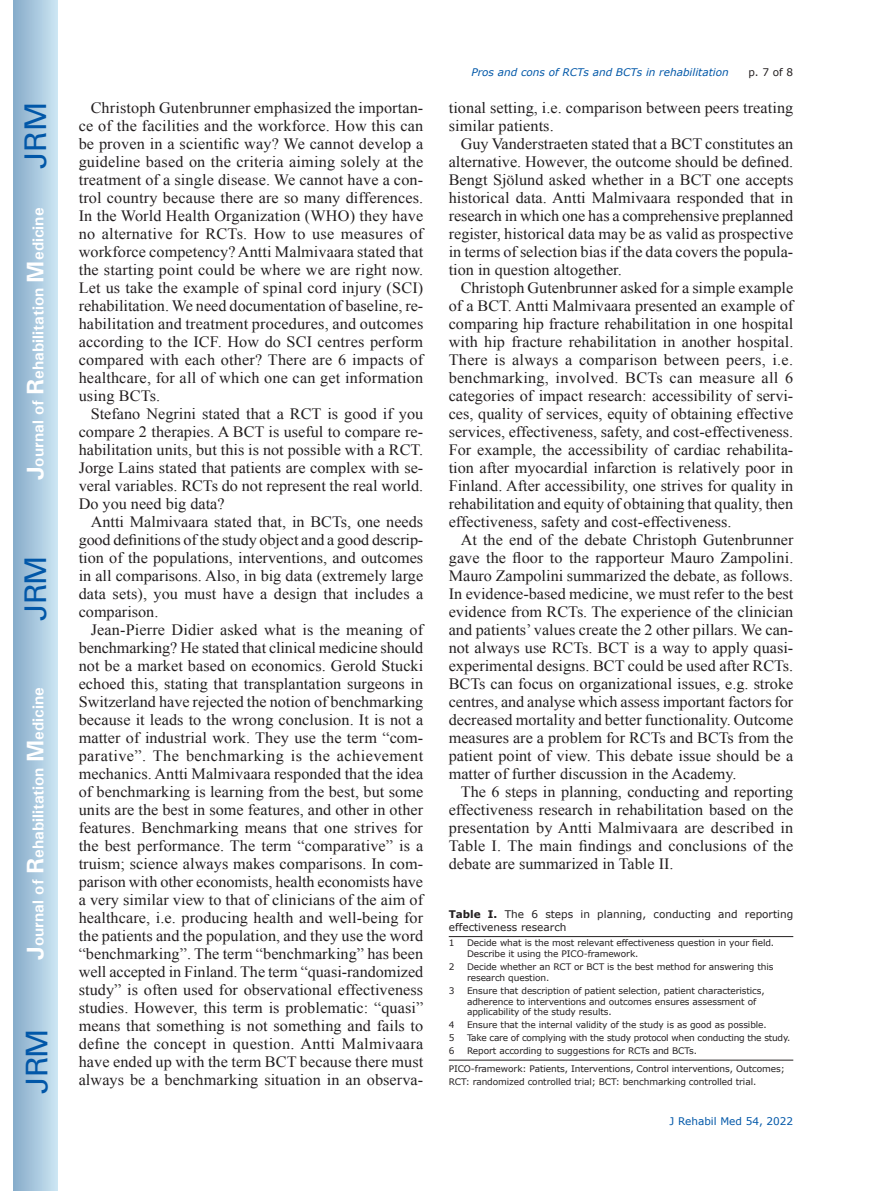
<style>
.page{position:relative;width:872px;height:1191px;background:#fff}
.page>*{position:absolute;margin:0;border:0;box-sizing:border-box;transform-origin:0 0}
.t1{font:30px "Univers";letter-spacing:-.03em;color:#0157a8}
.Txi{font:15.75px/18px "Times New Roman";color:#231f20;text-align:justify}
.t2{font:700 15.75px "Univers";color:#fff}
.Tabelltitel{font:10.5px/12.6px "Verdana";color:#231f20}
.t3{font:italic 10.5px "Verdana";color:#0157a8}
.t4{font:10.5px "Verdana";color:#0157a8}
.Table_text{font:9px/10.8px "Verdana";letter-spacing:-.01em;color:#231f20}
.s1{font-size:24px}
.s2{font-weight:700}
</style>
<div class="page">
<div style="left:14px;top:0;width:43px;height:1191px;background:linear-gradient(to right,#88acca,#cbe5f2)"></div>
<svg style="left:449px;top:936px;width:18px;height:1px"></svg>
<hr style="left:467px;top:936px;width:326px;height:1px;background:#231f20">
<svg style="left:449px;top:1059px;width:18px;height:1px"></svg>
<hr style="left:467px;top:1059px;width:326px;height:1px;background:#231f20">
<h1 class="t1" style="left:18px;top:169px;width:68px;rotate:-90deg">JRM</h1>
<p class="t2" style="left:28px;top:480px;width:274px;rotate:-90deg"><span class="s1">J</span>ournal of <span class="s1">R</span>ehabilitation <span class="s1">M</span>edicine</p>
<h1 class="t1" style="left:18px;top:620px;width:67px;rotate:-90deg">JRM</h1>
<p class="t2" style="left:28px;top:959px;width:274px;rotate:-90deg"><span class="s1">J</span>ournal of <span class="s1">R</span>ehabilitation <span class="s1">M</span>edicine</p>
<h1 class="t1" style="left:19px;top:1093px;width:67px;rotate:-90deg">JRM</h1>
<p class="Txi" style="left:79px;top:98px;width:346px;text-indent:12px">Christoph Gutenbrunner emphasized the importan&shy;ce of the facilities and the workforce. How this can be proven in a scientific way? We cannot develop a guideline based on the criteria aiming solely at the treatment of a single disease. We cannot have a con&shy;trol country because there are so many differences.<br>In the World Health Organization (WHO) they have no alternative for RCTs. How to use measures of workforce competency? Antti Malmivaara stated that the starting point could be where we are right now.<br>Let us take the example of spinal cord injury (SCI) rehabilitation. We need documentation of baseline, re&shy;habilitation and treatment procedures, and outcomes according to the ICF. How do SCI centres perform compared with each other? There are 6 impacts of healthcare, for all of which one can get information using BCTs.</p>
<p class="Txi" style="left:79px;top:404px;width:346px;text-indent:12px">Stefano Negrini stated that a RCT is good if you compare 2 therapies. A BCT is useful to compare re&shy;habilitation units, but this is not possible with a RCT.<br>Jorge Lains stated that patients are complex with se&shy;veral variables. RCTs do not represent the real world.<br>Do you need big data?</p>
<p class="Txi" style="left:79px;top:512px;width:346px;text-indent:12px">Antti Malmivaara stated that, in BCTs, one needs good definitions of the study object and a good descrip&shy;tion of the populations, interventions, and outcomes in all comparisons. Also, in big data (extremely large data sets), you must have a design that includes a comparison.</p>
<p class="Txi" style="left:79px;top:620px;width:346px;text-indent:12px">Jean-Pierre Didier asked what is the meaning of benchmarking? He stated that clinical medicine should not be a market based on economics. Gerold Stucki echoed this, stating that transplantation surgeons in Switzerland have rejected the notion of benchmarking because it leads to the wrong conclusion. It is not a matter of industrial work. They use the term “com&shy;parative”. The benchmarking is the achievement mechanics. Antti Malmivaara responded that the idea of benchmarking is learning from the best, but some units are the best in some features, and other in other features. Benchmarking means that one strives for the best performance. The term “comparative” is a truism; science always makes comparisons. In com&shy;parison with other economists, health economists have a very similar view to that of clinicians of the aim of healthcare, i.e. producing health and well-being for the patients and the population, and they use the word “benchmarking”. The term “benchmarking” has been well accepted in Finland. The term “quasi-randomized study” is often used for observational effectiveness studies. However, this term is problematic: “quasi” means that something is not something and fails to define the concept in question. Antti Malmivaara have ended up with the term BCT because there must always be a benchmarking situation in an observa-</p>
<p class="t3" style="left:471px;top:65px;width:259px">Pros and cons of RCTs and BCTs in rehabilitation</p>
<p class="Tabelltitel" style="left:748px;top:66px;width:46px">p. 7 of 8</p>
<p class="Txi" style="left:449px;top:98px;width:346px">tional setting, i.e. comparison between peers treating similar patients.</p>
<p class="Txi" style="left:449px;top:134px;width:346px;text-indent:12px">Guy Vanderstraeten stated that a BCT constitutes an alternative. However, the outcome should be defined.<br>Bengt Sjölund asked whether in a BCT one accepts historical data. Antti Malmivaara responded that in research in which one has a comprehensive preplanned register, historical data may be as valid as prospective in terms of selection bias if the data covers the popula&shy;tion in question altogether.</p>
<p class="Txi" style="left:449px;top:278px;width:346px;text-indent:12px">Christoph Gutenbrunner asked for a simple example of a BCT. Antti Malmivaara presented an example of comparing hip fracture rehabilitation in one hospital with hip fracture rehabilitation in another hospital.<br>There is always a comparison between peers, i.e. benchmarking, involved. BCTs can measure all 6 categories of impact research: accessibility of servi&shy;ces, quality of services, equity of obtaining effective services, effectiveness, safety, and cost-effectiveness.<br>For example, the accessibility of cardiac rehabilita&shy;tion after myocardial infarction is relatively poor in Finland. After accessibility, one strives for quality in rehabilitation and equity of obtaining that quality, then effectiveness, safety and cost-effectiveness.</p>
<p class="Txi" style="left:449px;top:530px;width:346px;text-indent:12px">At the end of the debate Christoph Gutenbrunner gave the floor to the rapporteur Mauro Zampolini.<br>Mauro Zampolini summarized the debate, as follows.<br>In evidence-based medicine, we must refer to the best evidence from RCTs. The experience of the clinician and patients’ values create the 2 other pillars. We can&shy;not always use RCTs. BCT is a way to apply quasi&shy;experimental designs. BCT could be used after RCTs.<br>BCTs can focus on organizational issues, e.g. stroke centres, and analyse which assess important factors for decreased mortality and better functionality. Outcome measures are a problem for RCTs and BCTs from the patient point of view. This debate issue should be a matter of further discussion in the Academy.</p>
<p class="Txi" style="left:449px;top:782px;width:346px;text-indent:12px">The 6 steps in planning, conducting and reporting effectiveness research in rehabilitation based on the presentation by Antti Malmivaara are described in Table I. The main findings and conclusions of the debate are summarized in Table II.</p>
<p class="Tabelltitel" style="left:449px;top:908px;width:346px"><span class="s2">Table I.</span> The 6 steps in planning, conducting and reporting effectiveness research</p>
<p class="Table_text" style="left:449px;top:938px;width:7px">1</p>
<p class="Table_text" style="left:467px;top:938px;width:309px">Decide what is the most relevant effectiveness question in your field.<br>Describe it using the PICO-framework.</p>
<p class="Table_text" style="left:449px;top:961px;width:7px">2</p>
<p class="Table_text" style="left:467px;top:961px;width:308px">Decide whether an RCT or BCT is the best method for answering this research question.</p>
<p class="Table_text" style="left:449px;top:985px;width:7px">3</p>
<p class="Table_text" style="left:467px;top:985px;width:299px">Ensure that description of patient selection, patient characteristics, adherence to interventions and outcomes ensures assessment of applicability of the study results.</p>
<p class="Table_text" style="left:449px;top:1019px;width:7px">4</p>
<p class="Table_text" style="left:467px;top:1019px;width:301px">Ensure that the internal validity of the study is as good as possible.</p>
<p class="Table_text" style="left:449px;top:1032px;width:7px">5</p>
<p class="Table_text" style="left:467px;top:1032px;width:325px">Take care of complying with the study protocol when conducting the study.</p>
<p class="Table_text" style="left:449px;top:1045px;width:7px">6</p>
<p class="Table_text" style="left:467px;top:1045px;width:231px">Report according to suggestions for RCTs and BCTs.</p>
<p class="Table_text" style="left:449px;top:1063px;width:337px">PICO-framework: Patients, Interventions, Control interventions, Outcomes;</p>
<p class="Table_text" style="left:449px;top:1076px;width:309px">RCT: randomized controlled trial; BCT: benchmarking controlled trial.</p>
<p class="t4" style="left:669px;top:1114px;width:125px">J Rehabil Med 54, 2022</p>
</div>
